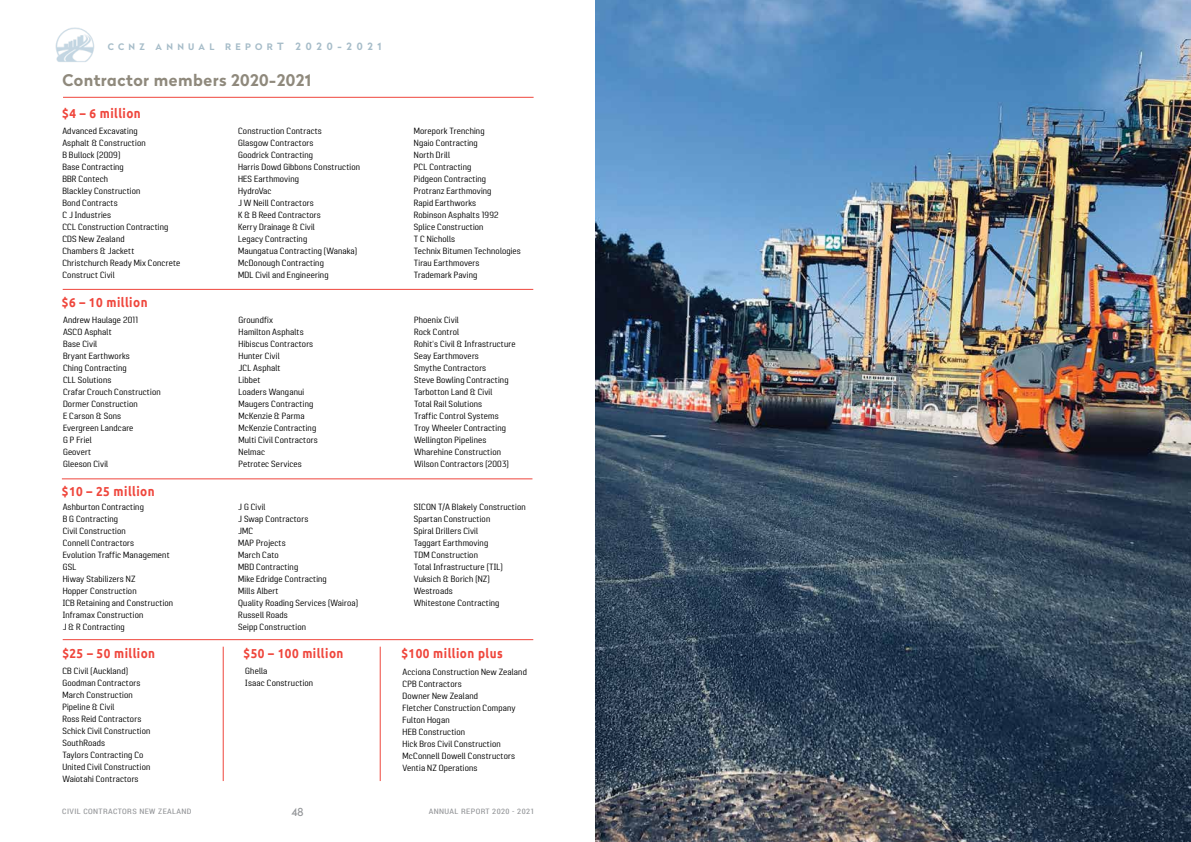
<style>
.page{position:relative;width:1191px;height:842px;background:#fff}
.page>*{position:absolute;margin:0;border:0;box-sizing:border-box;transform-origin:0 0}
.t1{font:700 16px "Radikal";letter-spacing:.03em;color:#8f897c}
.t2{font:700 13px "Ubuntu";letter-spacing:.04em;color:#ef463c;scale:.9 1}
.t3{font:11px "Radikal";color:#939598}
.t4{font:9px/12px "Pancetta Pro";letter-spacing:.02em;color:#000;scale:.9 1}
.t5{font:700 9px "Radikal";letter-spacing:.48em;color:#a7bdc9}
.t6{font:7.5px "Roboto Condensed";letter-spacing:.05em;color:#939598;scale:1.1 1}
.s1{font-size:10px}
</style>
<div class="page">
<img style="left:55px;top:27px;width:40px;height:35px">
<img style="left:595px;top:0;width:596px;height:842px">
<hr style="left:63px;top:97px;width:470px;height:1px;background:#ef463c">
<hr style="left:63px;top:289px;width:470px;height:1px;background:#ef463c">
<hr style="left:62px;top:478px;width:470px;height:1px;background:#ef463c">
<hr style="left:63px;top:639px;width:470px;height:1px;background:#ef463c">
<hr style="left:380px;top:647px;width:1px;height:134px;background:#ef463c">
<hr style="left:223px;top:647px;width:1px;height:134px;background:#ef463c">
<p class="t5" style="left:108px;top:40px;width:275px">CCNZ ANNUAL REPOR<span class="s1">T 2020-2021</span></p>
<h1 class="t1" style="left:62px;top:68px;width:250px">Contractor members 2020-2021</h1>
<h2 class="t2" style="left:62px;top:106px;width:89px">$4 – 6 million</h2>
<p class="t4" style="left:62px;top:125px;width:133px">Advanced Excavating<br>Asphalt &amp; Construction<br>B Bullock (2009)<br>Base Contracting<br>BBR Contech<br>Blackley Construction<br>Bond Contracts<br>C J Industries<br>CCL Construction Contracting<br>CDS New Zealand<br>Chambers &amp; Jackett<br>Christchurch Ready Mix Concrete<br>Construct Civil</p>
<p class="t4" style="left:238px;top:124px;width:137px">Construction Contracts<br>Glasgow Contractors<br>Goodrick Contracting<br>Harris Dowd Gibbons Construction<br>HES Earthmoving<br>HydroVac<br>J W Neill Contractors<br>K &amp; B Reed Contractors<br>Kerry Drainage &amp; Civil<br>Legacy Contracting<br>Maungatua Contracting (Wanaka)<br>McDonough Contracting<br>MDL Civil and Engineering</p>
<p class="t4" style="left:414px;top:124px;width:120px">Morepork Trenching<br>Ngaio Contracting<br>North Drill<br>PCL Contracting<br>Pidgeon Contracting<br>Protranz Earthmoving<br>Rapid Earthworks<br>Robinson Asphalts 1992<br>Splice Construction<br>T C Nicholls<br>Technix Bitumen Technologies<br>Tirau Earthmovers<br>Trademark Paving</p>
<p class="t4" style="left:63px;top:314px;width:110px">Andrew Haulage 2011<br>ASCO Asphalt<br>Base Civil<br>Bryant Earthworks<br>Ching Contracting<br>CLL Solutions<br>Crafar Crouch Construction<br>Dormer Construction<br>E Carson &amp; Sons<br>Evergreen Landcare<br>G P Friel<br>Geovert<br>Gleeson Civil</p>
<p class="t4" style="left:238px;top:314px;width:90px">Groundfix<br>Hamilton Asphalts<br>Hibiscus Contractors<br>Hunter Civil<br>JCL Asphalt<br>Libbet<br>Loaders Wanganui<br>Maugers Contracting<br>McKenzie &amp; Parma<br>McKenzie Contracting<br>Multi Civil Contractors<br>Nelmac<br>Petrotec Services</p>
<p class="t4" style="left:414px;top:314px;width:114px">Phoenix Civil<br>Rock Control<br>Rohit's Civil &amp; Infrastructure<br>Seay Earthmovers<br>Smythe Contractors<br>Steve Bowling Contracting<br>Tarbotton Land &amp; Civil<br>Total Rail Solutions<br>Traffic Control Systems<br>Troy Wheeler Contracting<br>Wellington Pipelines<br>Wharehine Construction<br>Wilson Contractors (2003)</p>
<p class="t4" style="left:63px;top:501px;width:124px">Ashburton Contracting<br>B G Contracting<br>Civil Construction<br>Connell Contractors<br>Evolution Traffic Management<br>GSL<br>Hiway Stabilizers NZ<br>Hopper Construction<br>ICB Retaining and Construction<br>Inframax Construction<br>J &amp; R Contracting</p>
<p class="t4" style="left:238px;top:501px;width:135px">J G Civil<br>J Swap Contractors<br>JMC<br>MAP Projects<br>March Cato<br>MBD Contracting<br>Mike Edridge Contracting<br>Mills Albert<br>Quality Roading Services (Wairoa)<br>Russell Roads<br>Seipp Construction</p>
<p class="t4" style="left:414px;top:501px;width:126px">SICON T/A Blakely Construction<br>Spartan Construction<br>Spiral Drillers Civil<br>Taggart Earthmoving<br>TDM Construction<br>Total Infrastructure (TIL)<br>Vuksich &amp; Borich (NZ)<br>Westroads<br>Whitestone Contracting</p>
<h2 class="t2" style="left:62px;top:294px;width:97px">$6 – 10 million</h2>
<h2 class="t2" style="left:62px;top:484px;width:105px">$10 – 25 million</h2>
<h2 class="t2" style="left:62px;top:645px;width:105px">$25 – 50 million</h2>
<h2 class="t2" style="left:243px;top:645px;width:112px">$50 – 100 million</h2>
<h2 class="t2" style="left:401px;top:645px;width:114px">$100 million plus</h2>
<p class="t4" style="left:245px;top:665px;width:77px">Ghella<br>Isaac Construction</p>
<p class="t4" style="left:62px;top:665px;width:99px">CB Civil (Auckland)<br>Goodman Contractors<br>March Construction<br>Pipeline &amp; Civil<br>Ross Reid Contractors<br>Schick Civil Construction<br>SouthRoads<br>Taylors Contracting Co<br>United Civil Construction<br>Waiotahi Contractors</p>
<p class="t4" style="left:402px;top:666px;width:140px">Acciona Construction New Zealand<br>CPB Contractors<br>Downer New Zealand<br>Fletcher Construction Company<br>Fulton Hogan<br>HEB Construction<br>Hick Bros Civil Construction<br>McConnell Dowell Constructors<br>Ventia NZ Operations</p>
<p class="t3" style="left:291px;top:804px;width:14px">48</p>
<p class="t6" style="left:62px;top:806px;width:119px">CIVIL CONTRACTORS NEW ZEALAND</p>
<p class="t6" style="left:429px;top:806px;width:98px">ANNUAL REPORT 2020 - 2021</p>
</div>
